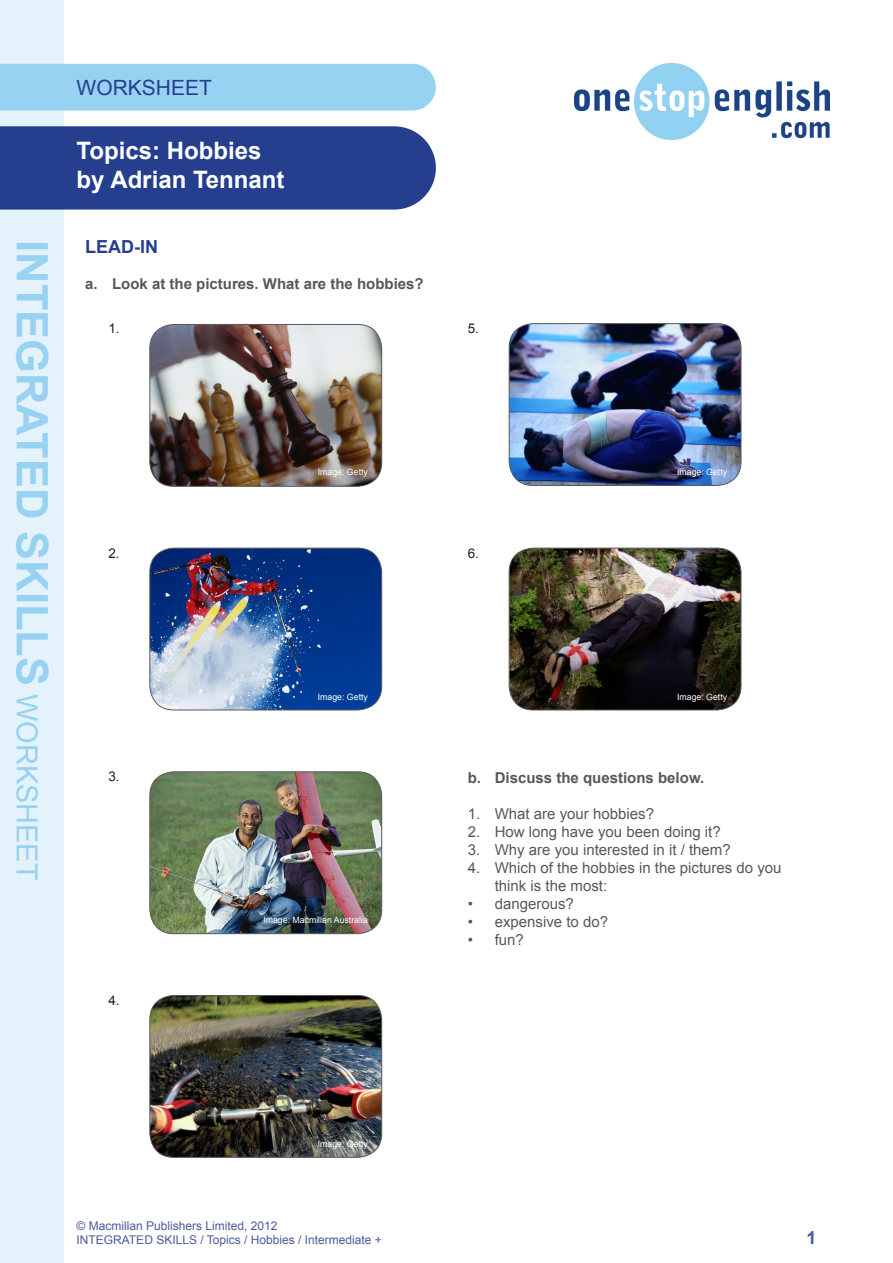
<style>
.page{position:relative;width:893px;height:1263px;background:#fff}
.page>*{position:absolute;margin:0;border:0;box-sizing:border-box;transform-origin:0 0}
.t1{font:700 43.35px "Arial";color:#97d2f2}
.t2{font:700 24px "Arial";color:#fff}
.t3{font:21px "Arial";color:#253f8e}
.Body_Arial{font:700 18px "Arial";color:#253f8e}
.t4{font:700 18px "Arial";color:#4d5a9e}
.Body_Arial-2{font:15px/18px "Arial";color:#57585a}
.Body_Arial-3{font:700 15px "Arial";color:#57585a}
.Body_Arial-4{font:13.5px "Arial";color:#231f20}
.t5{font:12px "Arial";color:#4d5a9e}
.Arial_bold__rubic{font:8.7px "Arial";color:#fff}
.s1{font-weight:400;font-size:28.95px}
</style>
<div class="page">
<div style="left:0;top:0;width:64px;height:1263px;background:#e3f2fb"></div>
<img style="left:575px;top:64px;width:254px;height:75px">
<div style="left:0;top:126px;width:436px;height:84px;background:#253f8e"></div>
<div style="left:0;top:64px;width:436px;height:47px;background:#97d2f2"></div>
<img style="left:150px;top:324px;width:232px;height:162px">
<div style="left:149px;top:324px;width:233px;height:163px;border:1px solid #57585a;border-radius:24px"></div>
<img style="left:150px;top:548px;width:232px;height:162px">
<div style="left:149px;top:548px;width:233px;height:162px;border:1px solid #57585a;border-radius:24px"></div>
<img style="left:150px;top:772px;width:232px;height:162px">
<div style="left:149px;top:771px;width:233px;height:163px;border:1px solid #57585a;border-radius:24px"></div>
<img style="left:150px;top:995px;width:232px;height:162px">
<div style="left:149px;top:995px;width:233px;height:163px;border:1px solid #57585a;border-radius:24px"></div>
<img style="left:509px;top:324px;width:232px;height:161px">
<div style="left:509px;top:323px;width:232px;height:163px;border:1px solid #57585a;border-radius:24px"></div>
<img style="left:509px;top:548px;width:232px;height:162px">
<div style="left:509px;top:548px;width:232px;height:162px;border:1px solid #57585a;border-radius:24px"></div>
<p class="t1" style="left:61px;top:240px;width:642px;rotate:90deg">INTEGRATED SKILLS <span class="s1">WORKSHEET</span></p>
<p class="t3" style="left:77px;top:74px;width:137px">WORKSHEET</p>
<p class="t2" style="left:77px;top:135px;width:186px">Topics: Hobbies</p>
<p class="t2" style="left:77px;top:164px;width:210px">by Adrian Tennant</p>
<p class="Body_Arial" style="left:85px;top:235px;width:74px">LEAD-IN</p>
<p class="Body_Arial-3" style="left:85px;top:274px;width:340px">a. Look at the pictures. What are the hobbies?</p>
<p class="Body_Arial-4" style="left:108px;top:319px;width:13px">1.</p>
<p class="Body_Arial-4" style="left:108px;top:544px;width:13px">2.</p>
<p class="Body_Arial-4" style="left:108px;top:768px;width:13px">3.</p>
<p class="Body_Arial-4" style="left:108px;top:991px;width:13px">4.</p>
<p class="Arial_bold__rubic" style="left:318px;top:466px;width:52px">Image: Getty</p>
<p class="Arial_bold__rubic" style="left:318px;top:691px;width:52px">Image: Getty</p>
<p class="Arial_bold__rubic" style="left:263px;top:915px;width:106px">Image: Macmillan Australia</p>
<p class="Body_Arial-4" style="left:468px;top:319px;width:13px">5.</p>
<p class="Body_Arial-4" style="left:468px;top:544px;width:13px">6.</p>
<p class="Arial_bold__rubic" style="left:677px;top:466px;width:52px">Image: Getty</p>
<p class="Arial_bold__rubic" style="left:677px;top:691px;width:52px">Image: Getty</p>
<p class="Body_Arial-3" style="left:468px;top:768px;width:238px">b. Discuss the questions below.</p>
<p class="Body_Arial-2" style="left:468px;top:805px;width:188px">1. What are your hobbies?</p>
<p class="Body_Arial-2" style="left:468px;top:823px;width:254px">2. How long have you been doing it?</p>
<p class="Body_Arial-2" style="left:468px;top:841px;width:264px">3. Why are you interested in it / them?</p>
<p class="Body_Arial-2" style="left:495px;top:859px;width:288px;text-indent:-27px">4. Which of the hobbies in the pictures do you think is the most:</p>
<p class="Body_Arial-2" style="left:468px;top:895px;width:108px">• dangerous?</p>
<p class="Body_Arial-2" style="left:468px;top:913px;width:142px">• expensive to do?</p>
<p class="Body_Arial-2" style="left:468px;top:931px;width:58px">• fun?</p>
<p class="Arial_bold__rubic" style="left:318px;top:1138px;width:52px">Image: Getty</p>
<p class="t5" style="left:77px;top:1218px;width:202px">© Macmillan Publishers Limited, 2012</p>
<p class="t5" style="left:77px;top:1232px;width:307px">INTEGRATED SKILLS / Topics / Hobbies / Intermediate +</p>
<p class="t4" style="left:806px;top:1226px;width:12px">1</p>
</div>
